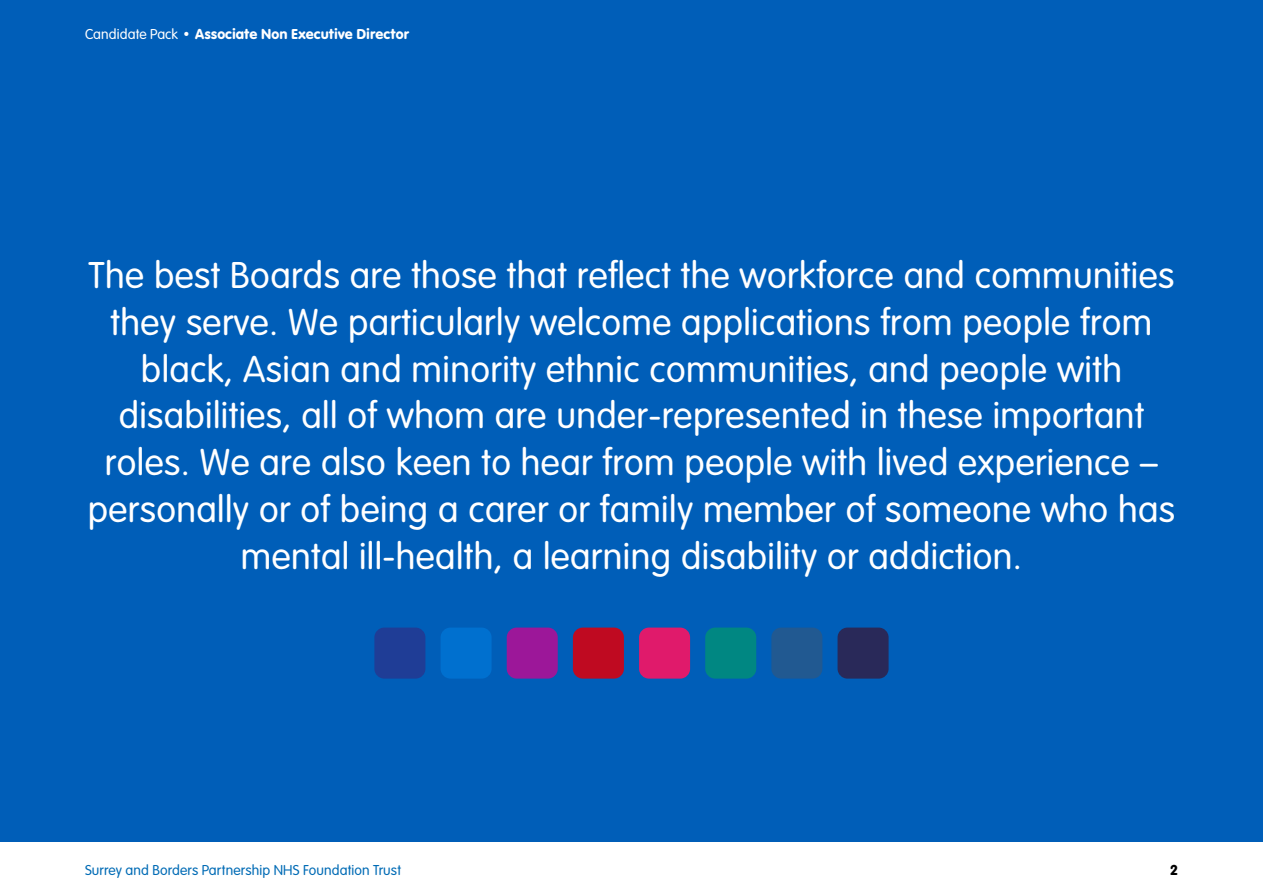
<style>
.page{position:relative;width:1263px;height:893px;background:#005eb8}
.page>*{position:absolute;margin:0;border:0;box-sizing:border-box;transform-origin:0 0}
.t1{font:300 39px/46.8px "VAG Rundschrift D";letter-spacing:.01em;color:#fff;text-align:center}
.t2{font:300 15px "VAG Rundschrift D";letter-spacing:.01em;color:#006bb5}
.t3{font:15px "VAG Rundschrift D";color:#fff}
.t4{font:15px "VAG Rundschrift D";color:#000}
.s1{font-weight:300}
</style>
<div class="page">
<div style="left:0;top:842px;width:1263px;height:51px;background:#fff"></div>
<div style="left:374px;top:628px;width:51px;height:51px;background:#1f3d96;border-radius:10px"></div>
<div style="left:441px;top:628px;width:51px;height:51px;background:#0070cf;border-radius:10px"></div>
<div style="left:573px;top:628px;width:51px;height:51px;background:#bf0a21;border-radius:10px"></div>
<div style="left:705px;top:628px;width:51px;height:51px;background:#008782;border-radius:10px"></div>
<div style="left:507px;top:628px;width:51px;height:51px;background:#9c1799;border-radius:10px"></div>
<div style="left:639px;top:628px;width:51px;height:51px;background:#e01a6b;border-radius:10px"></div>
<div style="left:771px;top:628px;width:51px;height:51px;background:#215991;border-radius:10px"></div>
<div style="left:837px;top:628px;width:51px;height:51px;background:#292959;border-radius:10px"></div>
<p class="t3" style="left:85px;top:25px;width:326px"><span class="s1">Candidate Pack</span> • Associate Non Executive Director</p>
<p class="t1" style="left:88px;top:253px;width:1089px">The best Boards are those that reflect the workforce and communities they serve. We particularly welcome applications from people from black, Asian and minority ethnic communities, and people with disabilities, all of whom are under-represented in these important roles. We are also keen to hear from people with lived experience – personally or of being a carer or family member of someone who has mental ill-health, a learning disability or addiction.</p>
<p class="t2" style="left:85px;top:862px;width:317px">Surrey and Borders Partnership NHS Foundation Trust</p>
<p class="t4" style="left:1170px;top:861px;width:9px">2</p>
</div>
